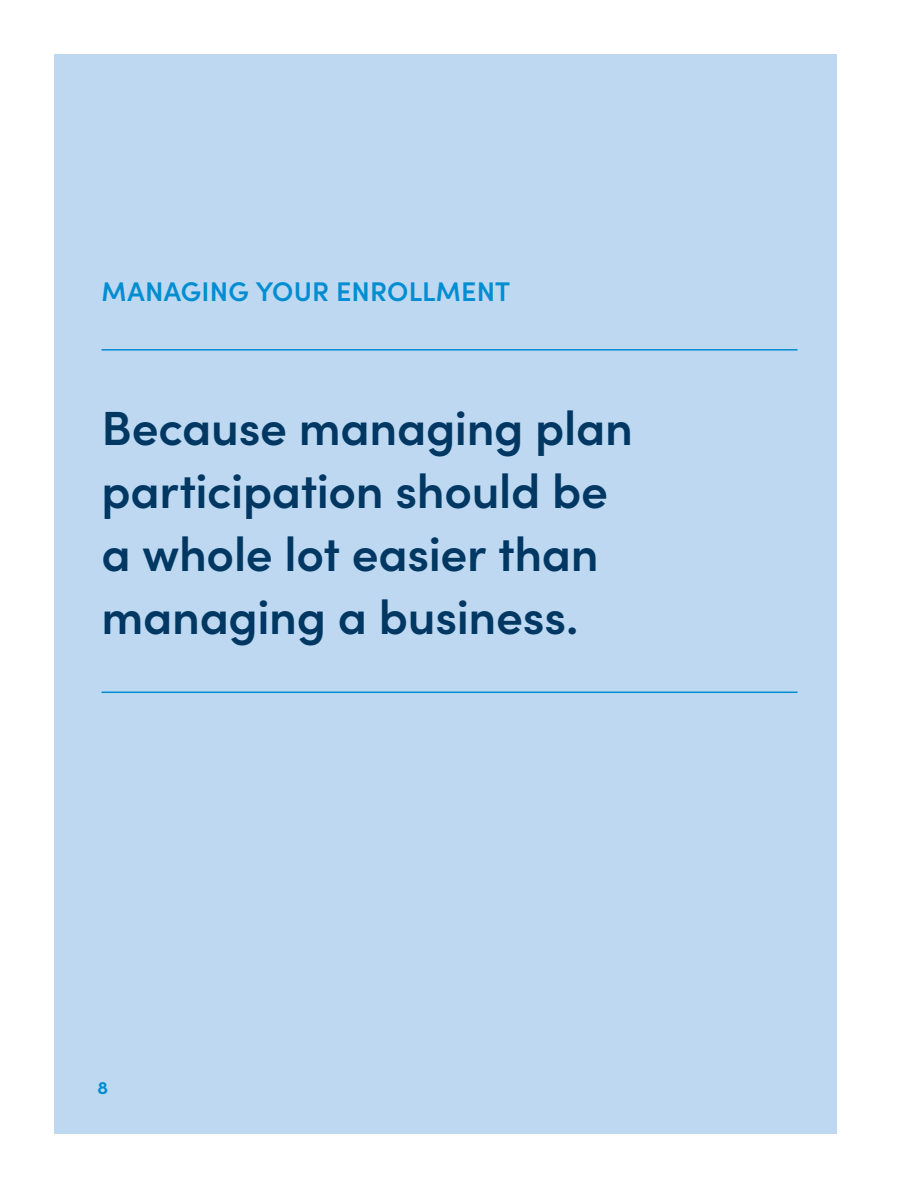
<style>
.page{position:relative;width:918px;height:1188px;background:#fff}
.page>*{position:absolute;margin:0;border:0;box-sizing:border-box;transform-origin:0 0}
.t1{font:600 48px/63px "Sofia Pro";letter-spacing:-.005em;color:#003863}
.Section_identifier{font:600 27px "Sofia Pro";letter-spacing:.005em;color:#008dd1}
.Mini_Blue_Header{font:700 18px "Sofia Pro";color:#008dd1}
</style>
<div class="page">
<div style="left:54px;top:54px;width:783px;height:1080px;background:#bdd8f0"></div>
<hr style="left:102px;top:349px;width:696px;height:2px;background:#008dd1">
<hr style="left:102px;top:692px;width:696px;height:1px;background:#008dd1">
<p class="Section_identifier" style="left:102px;top:271px;width:410px">MANAGING YOUR ENROLLMENT</p>
<p class="t1" style="left:102px;top:393px;width:533px">Because managing plan participation should be a whole lot easier than managing a business.</p>
<p class="Mini_Blue_Header" style="left:98px;top:1073px;width:12px">8</p>
</div>
